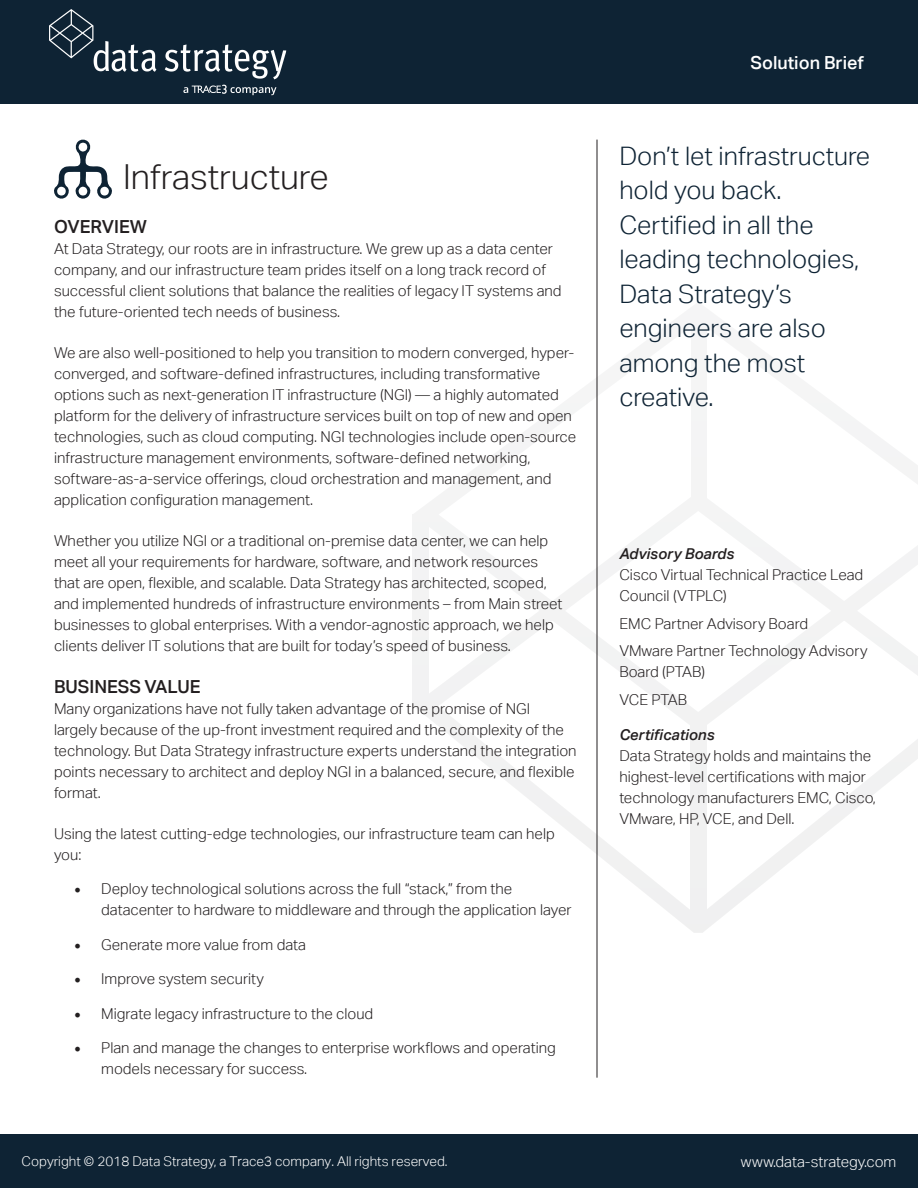
<style>
.page{position:relative;width:918px;height:1188px;background:#fff}
.page>*{position:absolute;margin:0;border:0;box-sizing:border-box;transform-origin:0 0}
.t1{font:300 34.5px "Aktiv Grotesk";color:#231f20}
.t2{font:300 25.5px/34.5px "Aktiv Grotesk";color:#0e2334}
.t3{font:500 18px "Aktiv Grotesk";color:#231f20}
.t4{font:500 18px "Aktiv Grotesk";color:#fff}
.t5{font:300 15px/21px "Aktiv Grotesk";color:#231f20}
.t6{font:300 15px "Aktiv Grotesk";color:#fff}
.t7{font:300 13.5px "Aktiv Grotesk";color:#fff}
.s1{font-family:"Minion Pro";font-weight:400;font-size:18px}
.s2{font-weight:500;font-style:italic}
</style>
<div class="page">
<div style="left:0;top:0;width:918px;height:104px;background:#0e2334"></div>
<div style="left:0;top:1134px;width:918px;height:54px;background:#0e2334"></div>
<svg style="left:446px;top:732px;width:472px;height:201px"></svg>
<svg style="left:414px;top:302px;width:504px;height:430px"></svg>
<div style="left:690px;top:722px;width:16px;height:205px;background:#f1f1f1"></div>
<div style="left:691px;top:312px;width:16px;height:190px;background:#f4f5f5"></div>
<div style="left:413px;top:514px;width:16px;height:192px;background:#f3f3f3"></div>
<hr style="left:597px;top:140px;width:1px;height:938px;background:#231f20">
<svg style="left:54px;top:139px;width:58px;height:60px"></svg>
<img style="left:50px;top:9px;width:236px;height:87px">
<p class="t1" style="left:123px;top:157px;width:207px">Infrastructure</p>
<p class="t3" style="left:54px;top:215px;width:94px">OVERVIEW</p>
<p class="t5" style="left:54px;top:238px;width:509px">At Data Strategy, our roots are in infrastructure. We grew up as a data center company, and our infrastructure team prides itself on a long track record of successful client solutions that balance the realities of legacy IT systems and the future-oriented tech needs of business.</p>
<p class="t5" style="left:54px;top:342px;width:524px">We are also well-positioned to help you transition to modern converged, hyper&shy;converged, and software-defined infrastructures, including transformative options such as next-generation IT infrastructure (NGI) — a highly automated platform for the delivery of infrastructure services built on top of new and open technologies, such as cloud computing. NGI technologies include open-source infrastructure management environments, software-defined networking, software-as-a-service offerings, cloud orchestration and management, and application configuration management.</p>
<p class="t5" style="left:54px;top:530px;width:510px">Whether you utilize NGI or a traditional on-premise data center, we can help meet all your requirements for hardware, software, and network resources that are open, flexible, and scalable. Data Strategy has architected, scoped, and implemented hundreds of infrastructure environments – from Main street businesses to global enterprises. With a vendor-agnostic approach, we help clients deliver IT solutions that are built for today’s speed of business.</p>
<p class="t3" style="left:54px;top:675px;width:148px">BUSINESS VALUE</p>
<p class="t5" style="left:54px;top:698px;width:524px">Many organizations have not fully taken advantage of the promise of NGI largely because of the up-front investment required and the complexity of the technology. But Data Strategy infrastructure experts understand the integration points necessary to architect and deploy NGI in a balanced, secure, and flexible format.</p>
<p class="t5" style="left:54px;top:823px;width:502px">Using the latest cutting-edge technologies, our infrastructure team can help you:</p>
<p class="t5" style="left:101px;top:878px;width:472px;text-indent:-27px"><span class="s1">•</span> Deploy technological solutions across the full “stack,” from the datacenter to hardware to middleware and through the application layer</p>
<p class="t5" style="left:74px;top:934px;width:233px"><span class="s1">•</span> Generate more value from data</p>
<p class="t5" style="left:74px;top:968px;width:191px"><span class="s1">•</span> Improve system security</p>
<p class="t5" style="left:74px;top:1003px;width:301px"><span class="s1">•</span> Migrate legacy infrastructure to the cloud</p>
<p class="t5" style="left:101px;top:1037px;width:456px;text-indent:-27px"><span class="s1">•</span> Plan and manage the changes to enterprise workflows and operating models necessary for success.</p>
<p class="t4" style="left:750px;top:52px;width:115px">Solution Brief</p>
<p class="t2" style="left:619px;top:139px;width:252px">Don’t let infrastructure hold you back.<br>Certified in all the leading technologies,<br>Data Strategy’s engineers are also among the most creative.</p>
<p class="t5" style="left:619px;top:543px;width:246px"><span class="s2">Advisory Boards<br></span>Cisco Virtual Technical Practice Lead<br>Council (VTPLC)</p>
<p class="t5" style="left:619px;top:613px;width:190px">EMC Partner Advisory Board</p>
<p class="t5" style="left:619px;top:641px;width:250px">VMware Partner Technology Advisory<br>Board (PTAB)</p>
<p class="t5" style="left:619px;top:689px;width:69px">VCE PTAB</p>
<p class="t5" style="left:619px;top:724px;width:258px"><span class="s2">Certifications<br></span>Data Strategy holds and maintains the highest-level certifications with major technology manufacturers EMC, Cisco,<br>VMware, HP, VCE, and Dell.</p>
<p class="t7" style="left:22px;top:1154px;width:427px">Copyright © 2018 Data Strategy, a Trace3 company. All rights reserved.</p>
<p class="t6" style="left:741px;top:1153px;width:157px">www.data-strategy.com</p>
</div>
